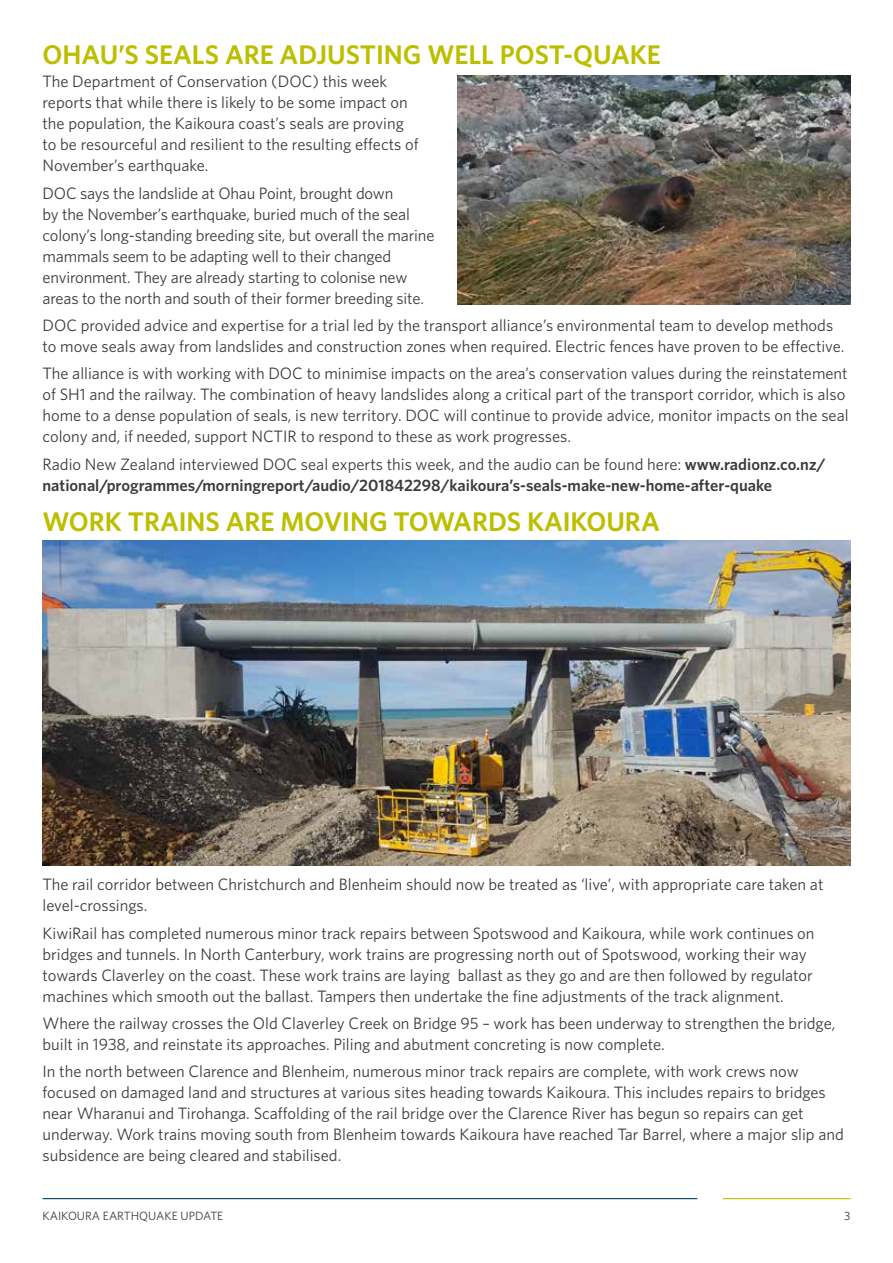
<style>
.page{position:relative;width:893px;height:1263px;background:#fff}
.page>*{position:absolute;margin:0;border:0;box-sizing:border-box;transform-origin:0 0}
.t1{font:600 27px "Whitney";color:#bcbe00}
.t2{font:16.5px/21px "Whitney";color:#3c3c3b}
.t3{font:600 16.5px/21px "Whitney";color:#3c3c3b}
.t4{font:12px "Whitney";color:#3c3c3b}
.s1{font-weight:400}
</style>
<div class="page">
<hr style="left:43px;top:1198px;width:654px;height:1px;background:#004366">
<hr style="left:723px;top:1198px;width:127px;height:1px;background:#bcbe00">
<img style="left:457px;top:75px;width:393px;height:229px">
<img style="left:43px;top:541px;width:807px;height:324px">
<h1 class="t1" style="left:43px;top:37px;width:620px">OHAU’S SEALS ARE ADJUSTING WELL POST-QUAKE</h1>
<p class="t2" style="left:43px;top:71px;width:378px">The Department of Conservation (DOC) this week reports that while there is likely to be some impact on the population, the Kaikoura coast’s seals are proving to be resourceful and resilient to the resulting effects of November’s earthquake.</p>
<p class="t2" style="left:43px;top:182px;width:393px">DOC says the landslide at Ohau Point, brought down<br>by the November’s earthquake, buried much of the seal colony’s long-standing breeding site, but overall the marine mammals seem to be adapting well to their changed environment. They are already starting to colonise new areas to the north and south of their former breeding site.</p>
<p class="t2" style="left:43px;top:314px;width:803px">DOC provided advice and expertise for a trial led by the transport alliance’s environmental team to develop methods to move seals away from landslides and construction zones when required. Electric fences have proven to be effective.</p>
<p class="t2" style="left:43px;top:363px;width:808px">The alliance is with working with DOC to minimise impacts on the area’s conservation values during the reinstatement of SH1 and the railway. The combination of heavy landslides along a critical part of the transport corridor, which is also home to a dense population of seals, is new territory. DOC will continue to provide advice, monitor impacts on the seal colony and, if needed, support NCTIR to respond to these as work progresses.</p>
<p class="t3" style="left:43px;top:453px;width:785px"><span class="s1">Radio New Zealand interviewed DOC seal experts this week, and the audio can be found here:</span> www.radionz.co.nz/ national/programmes/morningreport/audio/201842298/kaikoura’s-seals-make-new-home-after-quake</p>
<h1 class="t1" style="left:43px;top:504px;width:619px">WORK TRAINS ARE MOVING TOWARDS KAIKOURA</h1>
<p class="t2" style="left:43px;top:873px;width:782px">The rail corridor between Christchurch and Blenheim should now be treated as ‘live’, with appropriate care taken at level-crossings.</p>
<p class="t2" style="left:43px;top:922px;width:773px">KiwiRail has completed numerous minor track repairs between Spotswood and Kaikoura, while work continues on bridges and tunnels. In North Canterbury, work trains are progressing north out of Spotswood, working their way towards Claverley on the coast. These work trains are laying ballast as they go and are then followed by regulator machines which smooth out the ballast. Tampers then undertake the fine adjustments of the track alignment.</p>
<p class="t2" style="left:43px;top:1012px;width:794px">Where the railway crosses the Old Claverley Creek on Bridge 95 – work has been underway to strengthen the bridge, built in 1938, and reinstate its approaches. Piling and abutment concreting is now complete.</p>
<p class="t2" style="left:43px;top:1061px;width:803px">In the north between Clarence and Blenheim, numerous minor track repairs are complete, with work crews now focused on damaged land and structures at various sites heading towards Kaikoura. This includes repairs to bridges near Wharanui and Tirohanga. Scaffolding of the rail bridge over the Clarence River has begun so repairs can get underway. Work trains moving south from Blenheim towards Kaikoura have reached Tar Barrel, where a major slip and subsidence are being cleared and stabilised.</p>
<p class="t4" style="left:43px;top:1208px;width:182px">KAIKOURA EARTHQUAKE UPDATE</p>
<p class="t4" style="left:844px;top:1208px;width:8px">3</p>
</div>
